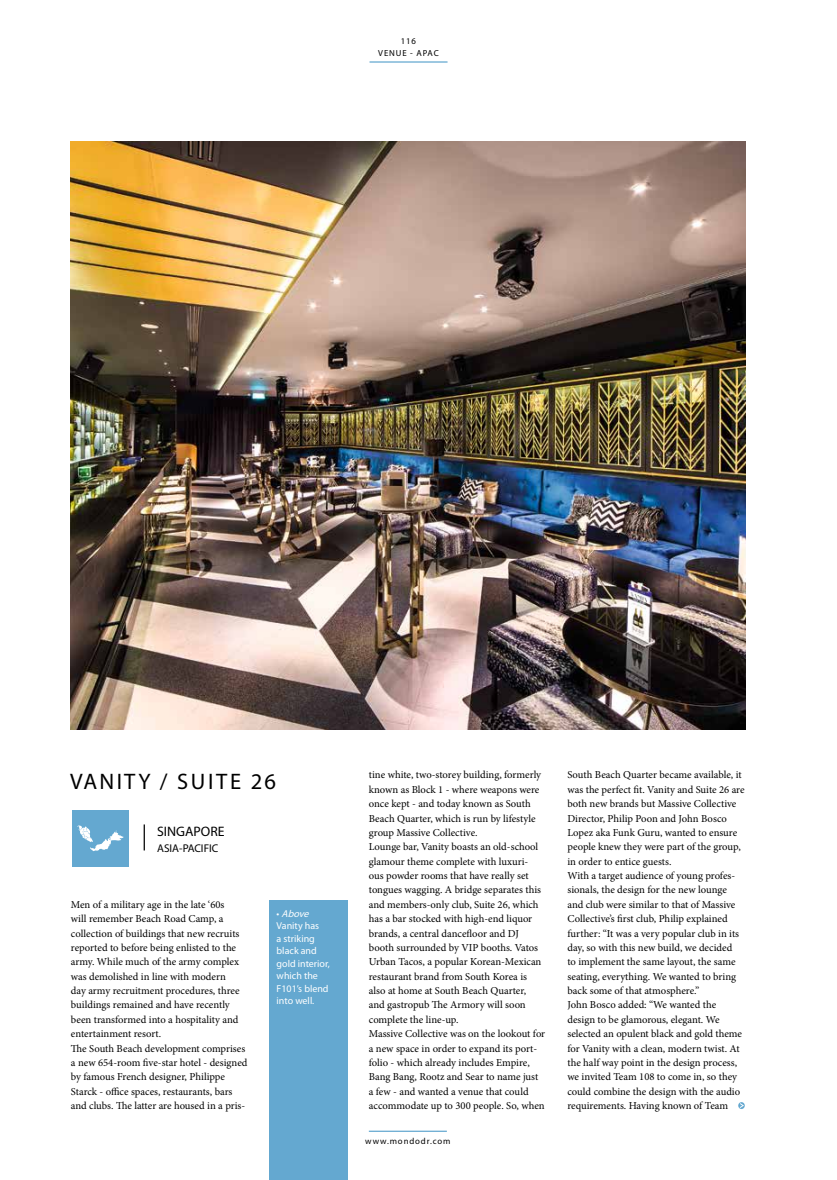
<style>
.page{position:relative;width:837px;height:1180px;background:#fff}
.page>*{position:absolute;margin:0;border:0;box-sizing:border-box;transform-origin:0 0}
.t1{font:22.5px "Myriad Pro";letter-spacing:.11em;color:#000}
.t2{font:13.75px "Myriad Pro";color:#000}
.t3{font:11.25px "Myriad Pro";color:#000}
.t4{font:10.62px/14.4px "Minion Pro";color:#000}
.t5{font:10px/12.5px "Myriad Pro";color:#fff}
.t6{font:8.75px/12.4px "Myriad Pro";letter-spacing:.1em;color:#000;text-align:center}
.s1{font-style:italic}
</style>
<div class="page">
<img style="left:71px;top:142px;width:674px;height:588px">
<hr style="left:369px;top:1131px;width:77px;height:1px;background:#64a8d0">
<hr style="left:369px;top:61px;width:78px;height:2px;background:#64a8d0">
<div style="left:269px;top:900px;width:78px;height:280px;background:#64a8d0"></div>
<svg style="left:144px;top:824px;width:1px;height:26px"></svg>
<div style="left:72px;top:810px;width:56px;height:56px;background:#64a8d0"></div>
<svg style="left:77px;top:825px;width:46px;height:26px"></svg>
<svg style="left:738px;top:1102px;width:6px;height:7px"></svg>
<p class="t6" style="left:378px;top:35px;width:62px">116<br>VENUE - APAC</p>
<h1 class="t1" style="left:70px;top:769px;width:207px">VANITY / SUITE 26</h1>
<p class="t2" style="left:157px;top:824px;width:69px">SINGAPORE</p>
<p class="t3" style="left:157px;top:842px;width:63px">ASIA-PACIFIC</p>
<p class="t4" style="left:71px;top:897px;width:178px">Men of a military age in the late ‘60s<br>will remember Beach Road Camp, a collection of buildings that new recruits reported to before being enlisted to the army. While much of the army complex was demolished in line with modern<br>day army recruitment procedures, three buildings remained and have recently been transformed into a hospitality and entertainment resort.<br>The South Beach development comprises a new 654-room five-star hotel - designed by famous French designer, Philippe Starck - office spaces, restaurants, bars and clubs. The latter are housed in a pris-</p>
<p class="t5" style="left:276px;top:907px;width:55px">• <span class="s1">Above<br></span>Vanity has<br>a striking black and gold interior, which the<br>F101’s blend into well.</p>
<p class="t4" style="left:369px;top:768px;width:178px">tine white, two-storey building, formerly known as Block 1 - where weapons were once kept - and today known as South Beach Quarter, which is run by lifestyle group Massive Collective.<br>Lounge bar, Vanity boasts an old-school glamour theme complete with luxuri&shy;ous powder rooms that have really set tongues wagging. A bridge separates this and members-only club, Suite 26, which has a bar stocked with high-end liquor brands, a central dancefloor and DJ booth surrounded by VIP booths. Vatos Urban Tacos, a popular Korean-Mexican restaurant brand from South Korea is also at home at South Beach Quarter,<br>and gastropub The Armory will soon complete the line-up.<br>Massive Collective was on the lookout for a new space in order to expand its port&shy;folio - which already includes Empire, Bang Bang, Rootz and Sear to name just a few - and wanted a venue that could accommodate up to 300 people. So, when</p>
<p class="t4" style="left:567px;top:768px;width:179px">South Beach Quarter became available, it was the perfect fit. Vanity and Suite 26 are both new brands but Massive Collective Director, Philip Poon and John Bosco Lopez aka Funk Guru, wanted to ensure people knew they were part of the group, in order to entice guests.<br>With a target audience of young profes&shy;sionals, the design for the new lounge and club were similar to that of Massive Collective’s first club, Philip explained further: “It was a very popular club in its day, so with this new build, we decided<br>to implement the same layout, the same seating, everything. We wanted to bring back some of that atmosphere.”<br>John Bosco added: “We wanted the design to be glamorous, elegant. We selected an opulent black and gold theme for Vanity with a clean, modern twist. At the half way point in the design process, we invited Team 108 to come in, so they could combine the design with the audio requirements. Having known of Team</p>
<p class="t6" style="left:365px;top:1135px;width:87px">www.mondodr.com</p>
</div>
